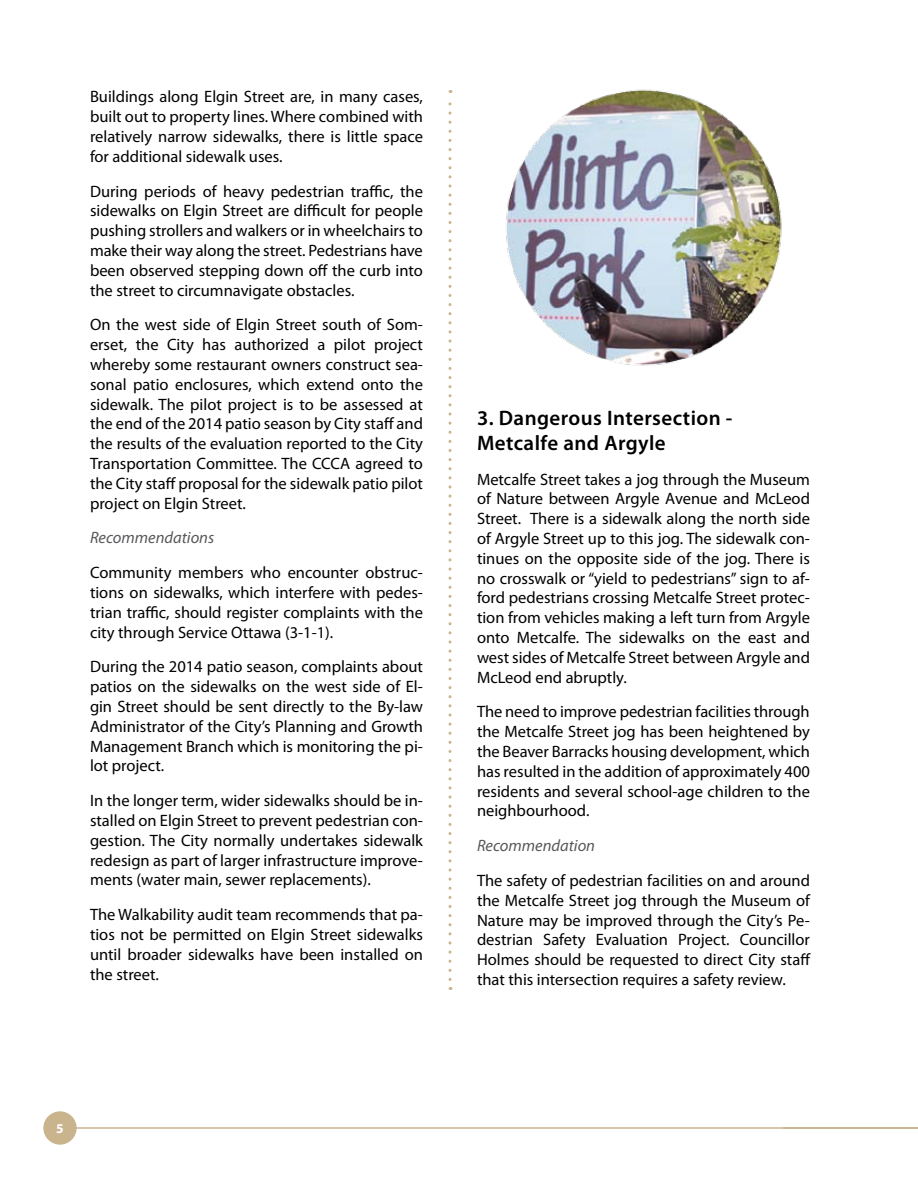
<style>
.page{position:relative;width:918px;height:1188px;background:#fff}
.page>*{position:absolute;margin:0;border:0;box-sizing:border-box;transform-origin:0 0}
.t1{font:600 21px/25.2px "Myriad Pro";letter-spacing:.02em;color:#000}
.t2{font:16.5px/19.8px "Myriad Pro";color:#000;text-align:justify}
.t3{font:italic 16.5px "Myriad Pro";color:#58585b}
.t4{font:700 13.5px "Myriad Pro";color:#fff}
</style>
<div class="page">
<div style="left:43px;top:1111px;width:34px;height:34px;background:#c9b48e;border-radius:50%"></div>
<hr style="left:73px;top:1127px;width:845px;height:2px;background:#c9b48e">
<svg style="left:448px;top:90px;width:4px;height:890px"></svg>
<img style="left:506px;top:89px;width:276px;height:277px">
<p class="t2" style="left:90px;top:87px;width:335px">Buildings along Elgin Street are, in many cases, built out to property lines. Where combined with relatively narrow sidewalks, there is little space for additional sidewalk uses.</p>
<p class="t2" style="left:90px;top:181px;width:335px">During periods of heavy pedestrian traffic, the sidewalks on Elgin Street are difficult for people pushing strollers and walkers or in wheelchairs to make their way along the street. Pedestrians have been observed stepping down off the curb into the street to circumnavigate obstacles.</p>
<p class="t2" style="left:90px;top:315px;width:335px">On the west side of Elgin Street south of Som&shy;erset, the City has authorized a pilot project whereby some restaurant owners construct sea&shy;sonal patio enclosures, which extend onto the sidewalk. The pilot project is to be assessed at the end of the 2014 patio season by City staff and the results of the evaluation reported to the City Transportation Committee. The CCCA agreed to the City staff proposal for the sidewalk patio pilot project on Elgin Street.</p>
<p class="t3" style="left:90px;top:528px;width:126px">Recommendations</p>
<p class="t2" style="left:90px;top:562px;width:335px">Community members who encounter obstruc&shy;tions on sidewalks, which interfere with pedes&shy;trian traffic, should register complaints with the city through Service Ottawa (3-1-1).</p>
<p class="t2" style="left:90px;top:657px;width:335px">During the 2014 patio season, complaints about patios on the sidewalks on the west side of El&shy;gin Street should be sent directly to the By-law Administrator of the City’s Planning and Growth Management Branch which is monitoring the pi&shy;lot project.</p>
<p class="t2" style="left:90px;top:790px;width:335px">In the longer term, wider sidewalks should be in&shy;stalled on Elgin Street to prevent pedestrian con&shy;gestion. The City normally undertakes sidewalk redesign as part of larger infrastructure improve&shy;ments (water main, sewer replacements).</p>
<p class="t2" style="left:90px;top:904px;width:335px">The Walkability audit team recommends that pa&shy;tios not be permitted on Elgin Street sidewalks until broader sidewalks have been installed on the street.</p>
<p class="t1" style="left:477px;top:404px;width:257px">3. Dangerous Intersection -<br>Metcalfe and Argyle</p>
<p class="t2" style="left:477px;top:469px;width:335px">Metcalfe Street takes a jog through the Museum of Nature between Argyle Avenue and McLeod Street. There is a sidewalk along the north side of Argyle Street up to this jog. The sidewalk con&shy;tinues on the opposite side of the jog. There is no crosswalk or “yield to pedestrians” sign to af&shy;ford pedestrians crossing Metcalfe Street protec&shy;tion from vehicles making a left turn from Argyle onto Metcalfe. The sidewalks on the east and west sides of Metcalfe Street between Argyle and McLeod end abruptly.</p>
<p class="t2" style="left:477px;top:702px;width:335px">The need to improve pedestrian facilities through the Metcalfe Street jog has been heightened by the Beaver Barracks housing development, which has resulted in the addition of approximately 400 residents and several school-age children to the neighbourhood.</p>
<p class="t3" style="left:477px;top:835px;width:120px">Recommendation</p>
<p class="t2" style="left:477px;top:870px;width:335px">The safety of pedestrian facilities on and around the Metcalfe Street jog through the Museum of Nature may be improved through the City’s Pe&shy;destrian Safety Evaluation Project. Councillor Holmes should be requested to direct City staff that this intersection requires a safety review.</p>
<p class="t4" style="left:56px;top:1119px;width:9px">5</p>
</div>
